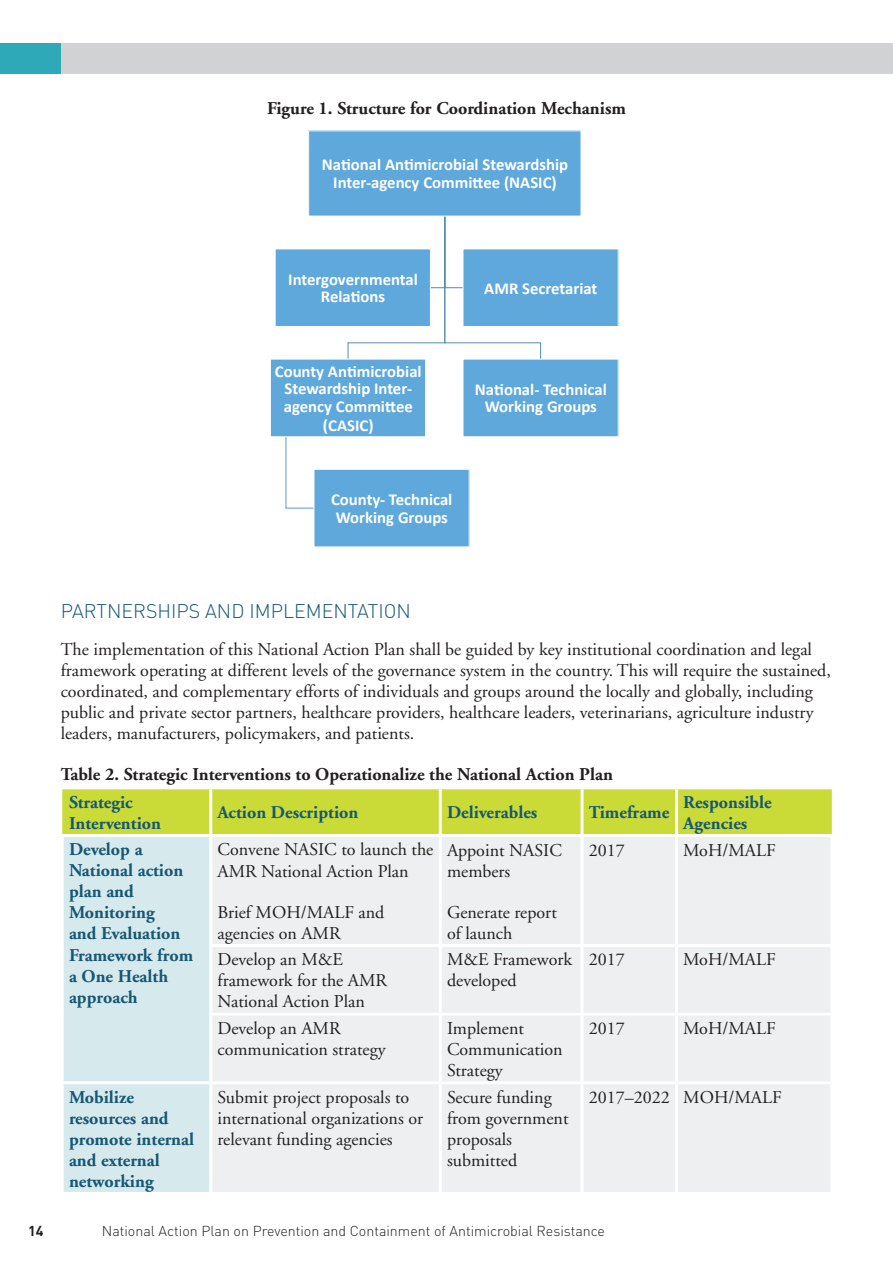
<style>
.page{position:relative;width:893px;height:1263px;background:#fff}
.page>*{position:absolute;margin:0;border:0;box-sizing:border-box;transform-origin:0 0}
.t1{font:300 19.5px "DIN";color:#165773}
.t2{font:18px/21px "Adobe Garamond";color:#231f20}
.t3{font:700 18px/21px "Adobe Garamond";color:#165773}
.t4{font:700 18px "Adobe Garamond";color:#231f20}
.t5{font:700 16.65px/17.7px "Calibri";color:#fff;text-align:center}
.t6{font:300 14.25px "DIN";color:#231f20}
.t7{font:700 14.25px "DIN";color:#231f20}
</style>
<div class="page">
<div style="left:61px;top:44px;width:832px;height:30px;background:#d1d2d4"></div>
<div style="left:0;top:44px;width:61px;height:30px;background:#2ea9b7"></div>
<svg style="left:285px;top:437px;width:28px;height:72px"></svg>
<svg style="left:347px;top:217px;width:194px;height:142px"></svg>
<div style="left:309px;top:131px;width:272px;height:85px;background:#5ea8db"></div>
<div style="left:308px;top:130px;width:273px;height:87px;border:1px solid #fff"></div>
<div style="left:270px;top:359px;width:156px;height:78px;background:#5ea8db"></div>
<div style="left:270px;top:359px;width:156px;height:78px;border:1px solid #fff"></div>
<div style="left:314px;top:469px;width:155px;height:78px;background:#5ea8db"></div>
<div style="left:313px;top:469px;width:157px;height:78px;border:1px solid #fff"></div>
<div style="left:463px;top:359px;width:155px;height:78px;background:#5ea8db"></div>
<div style="left:462px;top:359px;width:157px;height:78px;border:1px solid #fff"></div>
<div style="left:275px;top:249px;width:155px;height:77px;background:#5ea8db"></div>
<div style="left:275px;top:248px;width:156px;height:79px;border:1px solid #fff"></div>
<div style="left:463px;top:249px;width:155px;height:77px;background:#5ea8db"></div>
<div style="left:462px;top:248px;width:157px;height:79px;border:1px solid #fff"></div>
<div style="left:62px;top:789px;width:770px;height:45px;background:#cadb37"></div>
<div style="left:64px;top:837px;width:145px;height:355px;background:#d6e9ed"></div>
<div style="left:212px;top:837px;width:618px;height:355px;background:#edeff0"></div>
<hr style="left:439px;top:837px;width:3px;height:107px;background:#fff">
<hr style="left:580px;top:837px;width:4px;height:107px;background:#fff">
<hr style="left:675px;top:837px;width:3px;height:107px;background:#fff">
<hr style="left:209px;top:944px;width:231px;height:3px;background:#fff">
<hr style="left:440px;top:944px;width:142px;height:3px;background:#fff">
<hr style="left:439px;top:947px;width:3px;height:65px;background:#fff">
<hr style="left:582px;top:944px;width:94px;height:3px;background:#fff">
<hr style="left:580px;top:947px;width:4px;height:65px;background:#fff">
<hr style="left:676px;top:944px;width:157px;height:3px;background:#fff">
<hr style="left:675px;top:947px;width:3px;height:65px;background:#fff">
<hr style="left:209px;top:1012px;width:231px;height:3px;background:#fff">
<hr style="left:440px;top:1012px;width:142px;height:3px;background:#fff">
<hr style="left:439px;top:1015px;width:3px;height:66px;background:#fff">
<hr style="left:582px;top:1012px;width:94px;height:3px;background:#fff">
<hr style="left:580px;top:1015px;width:4px;height:66px;background:#fff">
<hr style="left:676px;top:1012px;width:157px;height:3px;background:#fff">
<hr style="left:675px;top:1015px;width:3px;height:66px;background:#fff">
<hr style="left:61px;top:1081px;width:150px;height:3px;background:#fff">
<hr style="left:211px;top:1081px;width:229px;height:3px;background:#fff">
<hr style="left:440px;top:1081px;width:142px;height:3px;background:#fff">
<hr style="left:439px;top:1084px;width:3px;height:108px;background:#fff">
<hr style="left:582px;top:1081px;width:94px;height:3px;background:#fff">
<hr style="left:580px;top:1084px;width:4px;height:108px;background:#fff">
<hr style="left:676px;top:1081px;width:157px;height:3px;background:#fff">
<hr style="left:675px;top:1084px;width:3px;height:108px;background:#fff">
<hr style="left:209px;top:789px;width:3px;height:45px;background:#fff">
<hr style="left:439px;top:789px;width:3px;height:45px;background:#fff">
<svg style="left:580px;top:789px;width:4px;height:45px"></svg>
<hr style="left:675px;top:789px;width:3px;height:45px;background:#fff">
<p class="t4" style="left:267px;top:99px;width:360px">Figure 1. Structure for Coordination Mechanism</p>
<p class="t5" style="left:322px;top:155px;width:248px">Na#onal An#microbial Stewardship<br>Inter--‐agency Commi;ee (NASIC)</p>
<p class="t5" style="left:288px;top:269px;width:131px">Intergovernmental<br>Rela#ons</p>
<p class="t5" style="left:484px;top:278px;width:115px">AMR Secretariat</p>
<p class="t5" style="left:275px;top:361px;width:148px">County An#microbial<br>Stewardship Inter--‐ agency Commi;ee (CASIC)</p>
<p class="t5" style="left:331px;top:490px;width:123px;text-align:left">County--‐ Technical<br>Working Groups</p>
<p class="t5" style="left:475px;top:380px;width:133px">Na#onal--‐ Technical<br>Working Groups</p>
<p class="t1" style="left:61px;top:599px;width:24px">Partnerships</p>
<p class="t1" style="left:205px;top:599px;width:14px">and</p>
<p class="t1" style="left:250px;top:599px;width:19px">Implementation</p>
<p class="t2" style="left:61px;top:639px;width:772px">The implementation of this National Action Plan shall be guided by key institutional coordination and legal framework operating at different levels of the governance system in the country. This will require the sustained, coordinated, and complementary efforts of individuals and groups around the locally and globally, including public and private sector partners, healthcare providers, healthcare leaders, veterinarians, agriculture industry leaders, manufacturers, policymakers, and patients.</p>
<p class="t4" style="left:61px;top:765px;width:554px">Table 2. Strategic Interventions to Operationalize the National Action Plan</p>
<p class="t3" style="left:69px;top:792px;width:94px">Strategic<br>Intervention</p>
<p class="t3" style="left:218px;top:802px;width:142px">Action Description</p>
<p class="t3" style="left:447px;top:802px;width:92px">Deliverables</p>
<p class="t3" style="left:589px;top:802px;width:82px">Timeframe</p>
<p class="t3" style="left:683px;top:792px;width:90px">Responsible<br>Agencies</p>
<p class="t3" style="left:69px;top:840px;width:126px">Develop a<br>National action plan and<br>Monitoring<br>and Evaluation<br>Framework from a One Health approach</p>
<p class="t2" style="left:218px;top:840px;width:217px">Convene NASIC to launch the<br>AMR National Action Plan</p>
<p class="t2" style="left:589px;top:840px;width:37px">2017</p>
<p class="t2" style="left:683px;top:840px;width:94px">MoH/MALF</p>
<p class="t2" style="left:447px;top:840px;width:116px">Appoint NASIC members</p>
<p class="t2" style="left:447px;top:902px;width:111px">Generate report of launch</p>
<p class="t2" style="left:218px;top:902px;width:168px">Brief MOH/MALF and agencies on AMR</p>
<p class="t2" style="left:218px;top:950px;width:171px">Develop an M&amp;E framework for the AMR<br>National Action Plan</p>
<p class="t2" style="left:447px;top:950px;width:127px">M&amp;E Framework developed</p>
<p class="t2" style="left:589px;top:950px;width:37px">2017</p>
<p class="t2" style="left:683px;top:950px;width:94px">MoH/MALF</p>
<p class="t2" style="left:218px;top:1018px;width:170px">Develop an AMR communication strategy</p>
<p class="t2" style="left:447px;top:1018px;width:117px">Implement<br>Communication<br>Strategy</p>
<p class="t2" style="left:589px;top:1018px;width:37px">2017</p>
<p class="t2" style="left:683px;top:1018px;width:94px">MoH/MALF</p>
<p class="t3" style="left:69px;top:1087px;width:127px">Mobilize resources and promote internal and external networking</p>
<p class="t2" style="left:218px;top:1087px;width:207px">Submit project proposals to international organizations or relevant funding agencies</p>
<p class="t2" style="left:447px;top:1087px;width:123px">Secure funding from government proposals submitted</p>
<p class="t2" style="left:589px;top:1087px;width:194px">2017–2022 MOH/MALF</p>
<p class="t7" style="left:28px;top:1221px;width:17px">14</p>
<p class="t6" style="left:102px;top:1222px;width:505px">National Action Plan on Prevention and Containment of Antimicrobial Resistance</p>
</div>
